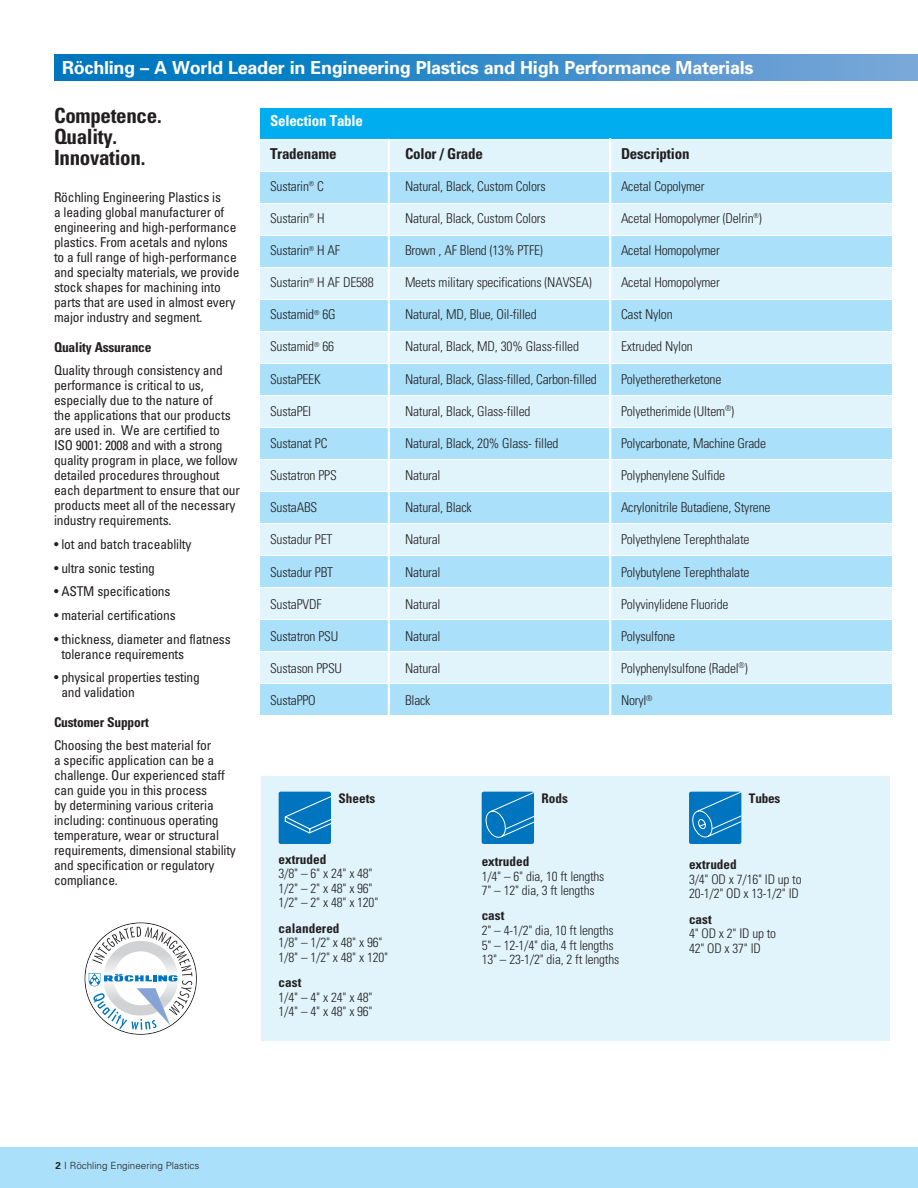
<style>
.page{position:relative;width:918px;height:1188px;background:#fff}
.page>*{position:absolute;margin:0;border:0;box-sizing:border-box;transform-origin:0 0}
.copy{font:700 condensed 21px/21px "Univers";letter-spacing:-.015em;color:#231f20}
.t1{font:700 18px "Univers";letter-spacing:-.015em;color:#fff}
.t2{font:700 condensed 15px "Univers";letter-spacing:-.015em;color:#231f20}
.t3{font:700 condensed 15px "Univers";letter-spacing:-.015em;color:#fff}
.copy-2{font:condensed 13.5px/15px "Univers";letter-spacing:-.015em;color:#231f20}
.t4{font:300 condensed 13.5px "Univers";letter-spacing:-.015em;color:#231f20}
.copy-3{font:700 condensed 13.5px "Univers";letter-spacing:-.015em;color:#231f20}
.t5{font:300 condensed 13.2px/14.5px "Univers";letter-spacing:-.015em;color:#231f20}
.t6{font:700 condensed 13.2px "Univers";color:#231f20}
.t7{font:300 9.9px "Univers";color:#231f20}
.s1{font-weight:700}
</style>
<div class="page">
<div style="left:54px;top:54px;width:864px;height:27px;background:linear-gradient(to right,#0072bd,#7ca6d8)"></div>
<div style="left:0;top:1148px;width:918px;height:40px;background:#aae0f9"></div>
<div style="left:261px;top:777px;width:629px;height:264px;background:#e1f4fc"></div>
<svg style="left:279px;top:792px;width:52px;height:52px;background:#107dc2"></svg>
<svg style="left:482px;top:792px;width:52px;height:52px;background:#117ec3"></svg>
<svg style="left:689px;top:792px;width:52px;height:52px;background:#1480c4"></svg>
<div style="left:261px;top:685px;width:631px;height:30px;background:#aae0f9"></div>
<div style="left:261px;top:621px;width:631px;height:30px;background:#aae0f9"></div>
<div style="left:261px;top:556px;width:631px;height:31px;background:#aae0f9"></div>
<div style="left:261px;top:492px;width:631px;height:31px;background:#aae0f9"></div>
<div style="left:261px;top:428px;width:631px;height:31px;background:#aae0f9"></div>
<div style="left:261px;top:300px;width:631px;height:30px;background:#aae0f9"></div>
<div style="left:261px;top:364px;width:631px;height:31px;background:#aae0f9"></div>
<div style="left:261px;top:236px;width:631px;height:30px;background:#aae0f9"></div>
<div style="left:261px;top:172px;width:631px;height:30px;background:#aae0f9"></div>
<div style="left:261px;top:108px;width:631px;height:30px;background:#00aeef"></div>
<div style="left:261px;top:653px;width:631px;height:30px;background:#e1f4fc"></div>
<div style="left:261px;top:588px;width:631px;height:31px;background:#e1f4fc"></div>
<div style="left:261px;top:524px;width:631px;height:31px;background:#e1f4fc"></div>
<div style="left:261px;top:460px;width:631px;height:31px;background:#e1f4fc"></div>
<div style="left:261px;top:396px;width:631px;height:31px;background:#e1f4fc"></div>
<div style="left:261px;top:268px;width:631px;height:30px;background:#e1f4fc"></div>
<div style="left:261px;top:332px;width:631px;height:30px;background:#e1f4fc"></div>
<div style="left:261px;top:204px;width:631px;height:30px;background:#e1f4fc"></div>
<div style="left:261px;top:140px;width:631px;height:30px;background:#e1f4fc"></div>
<hr style="left:388px;top:139px;width:2px;height:583px;background:#fff">
<hr style="left:609px;top:138px;width:2px;height:594px;background:#fff">
<svg style="left:85px;top:922px;width:112px;height:113px"></svg>
<p class="t1" style="left:62px;top:56px;width:693px">Röchling – A World Leader in Engineering Plastics and High Performance Materials</p>
<p class="copy" style="left:54px;top:105px;width:109px">Competence.<br>Quality.<br>Innovation.</p>
<p class="copy-2" style="left:54px;top:189px;width:187px">Röchling Engineering Plastics is<br>a leading global manufacturer of engineering and high-performance plastics. From acetals and nylons to a full range of high-performance and specialty materials, we provide stock shapes for machining into parts that are used in almost every major industry and segment.</p>
<p class="copy-3" style="left:54px;top:339px;width:99px">Quality Assurance</p>
<p class="copy-2" style="left:54px;top:363px;width:188px">Quality through consistency and performance is critical to us, especially due to the nature of<br>the applications that our products are used in. We are certified to<br>ISO 9001: 2008 and with a strong quality program in place, we follow detailed procedures throughout each department to ensure that our products meet all of the necessary industry requirements.</p>
<p class="copy-2" style="left:54px;top:536px;width:139px">• lot and batch traceablilty</p>
<p class="copy-2" style="left:54px;top:560px;width:103px">• ultra sonic testing</p>
<p class="copy-2" style="left:54px;top:584px;width:118px">• ASTM specifications</p>
<p class="copy-2" style="left:54px;top:607px;width:123px">• material certifications</p>
<p class="copy-2" style="left:61px;top:631px;width:171px;text-indent:-7px">• thickness, diameter and flatness tolerance requirements</p>
<p class="copy-2" style="left:61px;top:670px;width:140px;text-indent:-7px">• physical properties testing and validation</p>
<p class="copy-3" style="left:54px;top:714px;width:96px">Customer Support</p>
<p class="copy-2" style="left:54px;top:738px;width:183px">Choosing the best material for<br>a specific application can be a challenge. Our experienced staff can guide you in this process<br>by determining various criteria including: continuous operating temperature, wear or structural requirements, dimensional stability and specification or regulatory compliance.</p>
<p class="t3" style="left:270px;top:112px;width:95px">Selection Table</p>
<p class="t2" style="left:270px;top:144px;width:68px">Tradename</p>
<p class="t2" style="left:405px;top:144px;width:79px">Color / Grade</p>
<p class="t2" style="left:621px;top:144px;width:70px">Description</p>
<p class="t4" style="left:270px;top:178px;width:56px">Sustarin<sup>®</sup> C</p>
<p class="t4" style="left:405px;top:178px;width:142px">Natural, Black, Custom Colors</p>
<p class="t4" style="left:621px;top:178px;width:85px">Acetal Copolymer</p>
<p class="t4" style="left:270px;top:210px;width:56px">Sustarin<sup>®</sup> H</p>
<p class="t4" style="left:405px;top:210px;width:142px">Natural, Black, Custom Colors</p>
<p class="t4" style="left:621px;top:210px;width:142px">Acetal Homopolymer (Delrin<sup>®</sup>)</p>
<p class="t4" style="left:270px;top:242px;width:72px">Sustarin<sup>®</sup> H AF</p>
<p class="t4" style="left:405px;top:242px;width:139px">Brown , AF Blend (13% PTFE)</p>
<p class="t4" style="left:621px;top:242px;width:100px">Acetal Homopolymer</p>
<p class="t4" style="left:270px;top:274px;width:105px">Sustarin<sup>®</sup> H AF DE588</p>
<p class="t4" style="left:405px;top:274px;width:188px">Meets military specifications (NAVSEA)</p>
<p class="t4" style="left:621px;top:274px;width:100px">Acetal Homopolymer</p>
<p class="t4" style="left:270px;top:306px;width:67px">Sustamid<sup>®</sup> 6G</p>
<p class="t4" style="left:405px;top:306px;width:133px">Natural, MD, Blue, Oil-filled</p>
<p class="t4" style="left:621px;top:306px;width:53px">Cast Nylon</p>
<p class="t4" style="left:270px;top:339px;width:66px">Sustamid<sup>®</sup> 66</p>
<p class="t4" style="left:405px;top:339px;width:176px">Natural, Black, MD, 30% Glass-filled</p>
<p class="t4" style="left:621px;top:339px;width:73px">Extruded Nylon</p>
<p class="t4" style="left:270px;top:371px;width:52px">SustaPEEK</p>
<p class="t4" style="left:405px;top:371px;width:193px">Natural, Black, Glass-filled, Carbon-filled</p>
<p class="t4" style="left:621px;top:371px;width:102px">Polyetheretherketone</p>
<p class="t4" style="left:270px;top:403px;width:43px">SustaPEI</p>
<p class="t4" style="left:405px;top:403px;width:127px">Natural, Black, Glass-filled</p>
<p class="t4" style="left:621px;top:403px;width:115px">Polyetherimide (Ultem<sup>®</sup>)</p>
<p class="t4" style="left:270px;top:435px;width:59px">Sustanat PC</p>
<p class="t4" style="left:405px;top:435px;width:155px">Natural, Black, 20% Glass- filled</p>
<p class="t4" style="left:621px;top:435px;width:147px">Polycarbonate, Machine Grade</p>
<p class="t4" style="left:270px;top:467px;width:68px">Sustatron PPS</p>
<p class="t4" style="left:405px;top:467px;width:37px">Natural</p>
<p class="t4" style="left:621px;top:467px;width:106px">Polyphenylene Sulfide</p>
<p class="t4" style="left:270px;top:499px;width:49px">SustaABS</p>
<p class="t4" style="left:405px;top:499px;width:68px">Natural, Black</p>
<p class="t4" style="left:621px;top:499px;width:151px">Acrylonitrile Butadiene, Styrene</p>
<p class="t4" style="left:270px;top:531px;width:64px">Sustadur PET</p>
<p class="t4" style="left:405px;top:531px;width:37px">Natural</p>
<p class="t4" style="left:621px;top:531px;width:130px">Polyethylene Terephthalate</p>
<p class="t4" style="left:270px;top:564px;width:65px">Sustadur PBT</p>
<p class="t4" style="left:405px;top:564px;width:37px">Natural</p>
<p class="t4" style="left:621px;top:564px;width:130px">Polybutylene Terephthalate</p>
<p class="t4" style="left:270px;top:596px;width:53px">SustaPVDF</p>
<p class="t4" style="left:405px;top:596px;width:37px">Natural</p>
<p class="t4" style="left:621px;top:596px;width:109px">Polyvinylidene Fluoride</p>
<p class="t4" style="left:270px;top:628px;width:70px">Sustatron PSU</p>
<p class="t4" style="left:405px;top:628px;width:37px">Natural</p>
<p class="t4" style="left:621px;top:628px;width:56px">Polysulfone</p>
<p class="t4" style="left:270px;top:660px;width:74px">Sustason PPSU</p>
<p class="t4" style="left:405px;top:660px;width:37px">Natural</p>
<p class="t4" style="left:621px;top:660px;width:128px">Polyphenylsulfone (Radel<sup>®</sup>)</p>
<p class="t4" style="left:270px;top:692px;width:47px">SustaPPO</p>
<p class="t4" style="left:405px;top:692px;width:27px">Black</p>
<p class="t4" style="left:621px;top:692px;width:33px">Noryl<sup>®</sup></p>
<p class="t6" style="left:339px;top:790px;width:38px">Sheets</p>
<p class="t6" style="left:279px;top:851px;width:49px">extruded</p>
<p class="t5" style="left:279px;top:866px;width:101px">3/8" – 6" x 24" x 48"<br>1/2" – 2" x 48" x 96"<br>1/2" – 2" x 48" x 120"</p>
<p class="t5" style="left:279px;top:921px;width:111px"><span class="s1">calandered<br></span>1/8" – 1/2" x 48" x 96"<br>1/8" – 1/2" x 48" x 120"</p>
<p class="t5" style="left:279px;top:975px;width:96px"><span class="s1">cast<br></span>1/4" – 4" x 24" x 48"<br>1/4" – 4" x 48" x 96"</p>
<p class="t6" style="left:542px;top:790px;width:28px">Rods</p>
<p class="t5" style="left:482px;top:854px;width:124px"><span class="s1">extruded<br></span>1/4" – 6" dia, 10 ft lengths<br>7" – 12" dia, 3 ft lengths</p>
<p class="t5" style="left:482px;top:908px;width:139px"><span class="s1">cast<br></span>2" – 4-1/2" dia, 10 ft lengths<br>5" – 12-1/4" dia, 4 ft lengths<br>13" – 23-1/2" dia, 2 ft lengths</p>
<p class="t6" style="left:749px;top:790px;width:33px">Tubes</p>
<p class="t5" style="left:689px;top:857px;width:114px"><span class="s1">extruded<br></span>3/4" OD x 7/16" ID up to<br>20-1/2" OD x 13-1/2" ID</p>
<p class="t5" style="left:689px;top:912px;width:89px"><span class="s1">cast<br></span>4" OD x 2" ID up to<br>42" OD x 37" ID</p>
<p class="t7" style="left:55px;top:1160px;width:146px"><span class="s1">2</span> I Röchling Engineering Plastics</p>
</div>
